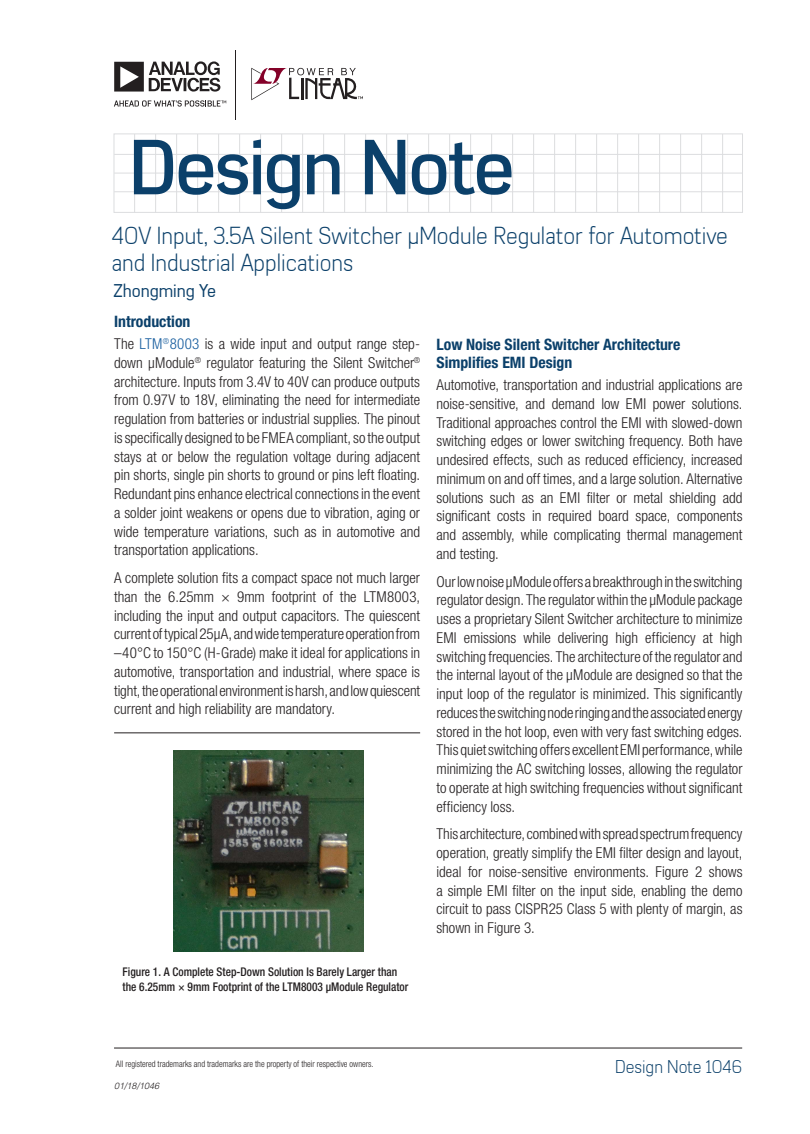
<style>
.page{position:relative;width:810px;height:1134px;background:#fff}
.page>*{position:absolute;margin:0;border:0;box-sizing:border-box;transform-origin:0 0}
.t1{font:500 76.5px "Azbuka Std";letter-spacing:-.03em;color:#0b406a}
.t2{font:300 24px/27px "Azbuka Std";color:#0b406a;scale:.95 1}
.t3{font:300 18px "Azbuka Std";color:#0b406a;scale:.95 1}
.t4{font:18px "Azbuka Std";color:#0b406a;scale:.95 1}
.t5{font:700 condensed 15.75px/18.8px "Helvetica Neue LT Std";color:#0b406a}
.t6{font:300 condensed 15px/18.8px "Helvetica Neue LT Std";color:#231f20;text-align:justify}
.t7{font:500 condensed 12px/15px "Helvetica Neue LT Std";color:#231f20;scale:.95 1}
.t8{font:300 condensed 9px "Helvetica Neue LT Std";color:#231f20;scale:.95 1}
.t9{font:italic 300 9px "Helvetica";color:#231f20}
.s1{color:#175d9e}
</style>
<div class="page">
<svg style="left:113px;top:133px;width:630px;height:80px"></svg>
<hr style="left:114px;top:154px;width:628px;height:1px;background:#dcdddf">
<hr style="left:114px;top:173px;width:628px;height:1px;background:#dcdddf">
<hr style="left:114px;top:191px;width:628px;height:1px;background:#dcdddf">
<hr style="left:134px;top:134px;width:1px;height:78px;background:#dcdddf">
<hr style="left:155px;top:134px;width:1px;height:78px;background:#dcdddf">
<hr style="left:176px;top:134px;width:1px;height:78px;background:#dcdddf">
<hr style="left:197px;top:134px;width:1px;height:78px;background:#dcdddf">
<hr style="left:218px;top:134px;width:1px;height:78px;background:#dcdddf">
<hr style="left:239px;top:134px;width:1px;height:78px;background:#dcdddf">
<hr style="left:260px;top:134px;width:1px;height:78px;background:#dcdddf">
<hr style="left:281px;top:134px;width:1px;height:78px;background:#dcdddf">
<hr style="left:302px;top:134px;width:1px;height:78px;background:#dcdddf">
<hr style="left:323px;top:134px;width:1px;height:78px;background:#dcdddf">
<hr style="left:344px;top:134px;width:1px;height:78px;background:#dcdddf">
<hr style="left:365px;top:134px;width:1px;height:78px;background:#dcdddf">
<hr style="left:386px;top:134px;width:1px;height:78px;background:#dcdddf">
<hr style="left:407px;top:134px;width:1px;height:78px;background:#dcdddf">
<hr style="left:428px;top:134px;width:1px;height:78px;background:#dcdddf">
<hr style="left:449px;top:134px;width:1px;height:78px;background:#dcdddf">
<hr style="left:470px;top:134px;width:1px;height:78px;background:#dcdddf">
<hr style="left:491px;top:134px;width:1px;height:78px;background:#dcdddf">
<hr style="left:512px;top:134px;width:1px;height:78px;background:#dcdddf">
<hr style="left:533px;top:134px;width:1px;height:78px;background:#dcdddf">
<hr style="left:554px;top:134px;width:1px;height:78px;background:#dcdddf">
<hr style="left:575px;top:134px;width:1px;height:78px;background:#dcdddf">
<hr style="left:596px;top:134px;width:1px;height:78px;background:#dcdddf">
<hr style="left:617px;top:134px;width:1px;height:78px;background:#dcdddf">
<hr style="left:638px;top:134px;width:1px;height:78px;background:#dcdddf">
<hr style="left:659px;top:134px;width:1px;height:78px;background:#dcdddf">
<hr style="left:680px;top:134px;width:1px;height:78px;background:#dcdddf">
<hr style="left:701px;top:134px;width:1px;height:78px;background:#dcdddf">
<hr style="left:722px;top:134px;width:1px;height:78px;background:#dcdddf">
<hr style="left:114px;top:1048px;width:628px;height:1px;background:#231f20">
<hr style="left:114px;top:733px;width:306px;height:1px;background:#231f20">
<img style="left:174px;top:751px;width:189px;height:200px">
<svg style="left:114px;top:100px;width:112px;height:7px"></svg>
<svg style="left:114px;top:61px;width:107px;height:31px"></svg>
<hr style="left:235px;top:50px;width:1px;height:69px;background:#231f20">
<svg style="left:251px;top:67px;width:112px;height:33px"></svg>
<h1 class="t1" style="left:129px;top:121px;width:387px">Design Note</h1>
<h2 class="t2" style="left:112px;top:222px;width:650px">40V Input, 3.5A Silent Switcher µModule Regulator for Automotive and Industrial Applications</h2>
<p class="t4" style="left:113px;top:280px;width:110px">Zhongming Ye</p>
<p class="t5" style="left:114px;top:312px;width:78px">Introduction</p>
<p class="t6" style="left:114px;top:334px;width:308px">The <span class="s1">LTM</span><sup>®</sup><span class="s1">8003</span> is a wide input and output range step&shy;down µModule<sup>®</sup> regulator featuring the Silent Switcher<sup>® </sup>architecture. Inputs from 3.4V to 40V can produce outputs from 0.97V to 18V, eliminating the need for intermediate regulation from batteries or industrial supplies. The pinout is specifically designed to be FMEA compliant, so the output stays at or below the regulation voltage during adjacent pin shorts, single pin shorts to ground or pins left floating.<br>Redundant pins enhance electrical connections in the event a solder joint weakens or opens due to vibration, aging or wide temperature variations, such as in automotive and transportation applications.</p>
<p class="t6" style="left:114px;top:568px;width:308px">A complete solution fits a compact space not much larger than the 6.25mm × 9mm footprint of the LTM8003, including the input and output capacitors. The quiescent current of typical 25µA, and wide temperature operation from –40°C to 150°C (H-Grade) make it ideal for applications in automotive, transportation and industrial, where space is tight, the operational environment is harsh, and low quiescent current and high reliability are mandatory.</p>
<p class="t7" style="left:123px;top:964px;width:302px">Figure 1. A Complete Step-Down Solution Is Barely Larger than the 6.25mm × 9mm Footprint of the LTM8003 µModule Regulator</p>
<p class="t5" style="left:436px;top:334px;width:245px">Low Noise Silent Switcher Architecture<br>Simplifies EMI Design</p>
<p class="t6" style="left:436px;top:375px;width:308px">Automotive, transportation and industrial applications are noise-sensitive, and demand low EMI power solutions.<br>Traditional approaches control the EMI with slowed-down switching edges or lower switching frequency. Both have undesired effects, such as reduced efficiency, increased minimum on and off times, and a large solution. Alternative solutions such as an EMI filter or metal shielding add significant costs in required board space, components and assembly, while complicating thermal management and testing.</p>
<p class="t6" style="left:436px;top:572px;width:308px">Our low noise µModule offers a breakthrough in the switching regulator design. The regulator within the µModule package uses a proprietary Silent Switcher architecture to minimize EMI emissions while delivering high efficiency at high switching frequencies. The architecture of the regulator and the internal layout of the µModule are designed so that the input loop of the regulator is minimized. This significantly reduces the switching node ringing and the associated energy stored in the hot loop, even with very fast switching edges.<br>This quiet switching offers excellent EMI performance, while minimizing the AC switching losses, allowing the regulator to operate at high switching frequencies without significant efficiency loss.</p>
<p class="t6" style="left:436px;top:825px;width:308px">This architecture, combined with spread spectrum frequency operation, greatly simplify the EMI filter design and layout, ideal for noise-sensitive environments. Figure 2 shows a simple EMI filter on the input side, enabling the demo circuit to pass CISPR25 Class 5 with plenty of margin, as shown in Figure 3.</p>
<p class="t8" style="left:116px;top:1059px;width:273px">All registered trademarks and trademarks are the property of their respective owners.</p>
<p class="t9" style="left:114px;top:1080px;width:47px">01/18/1046</p>
<p class="t3" style="left:615px;top:1056px;width:135px">Design Note 1046</p>
</div>
